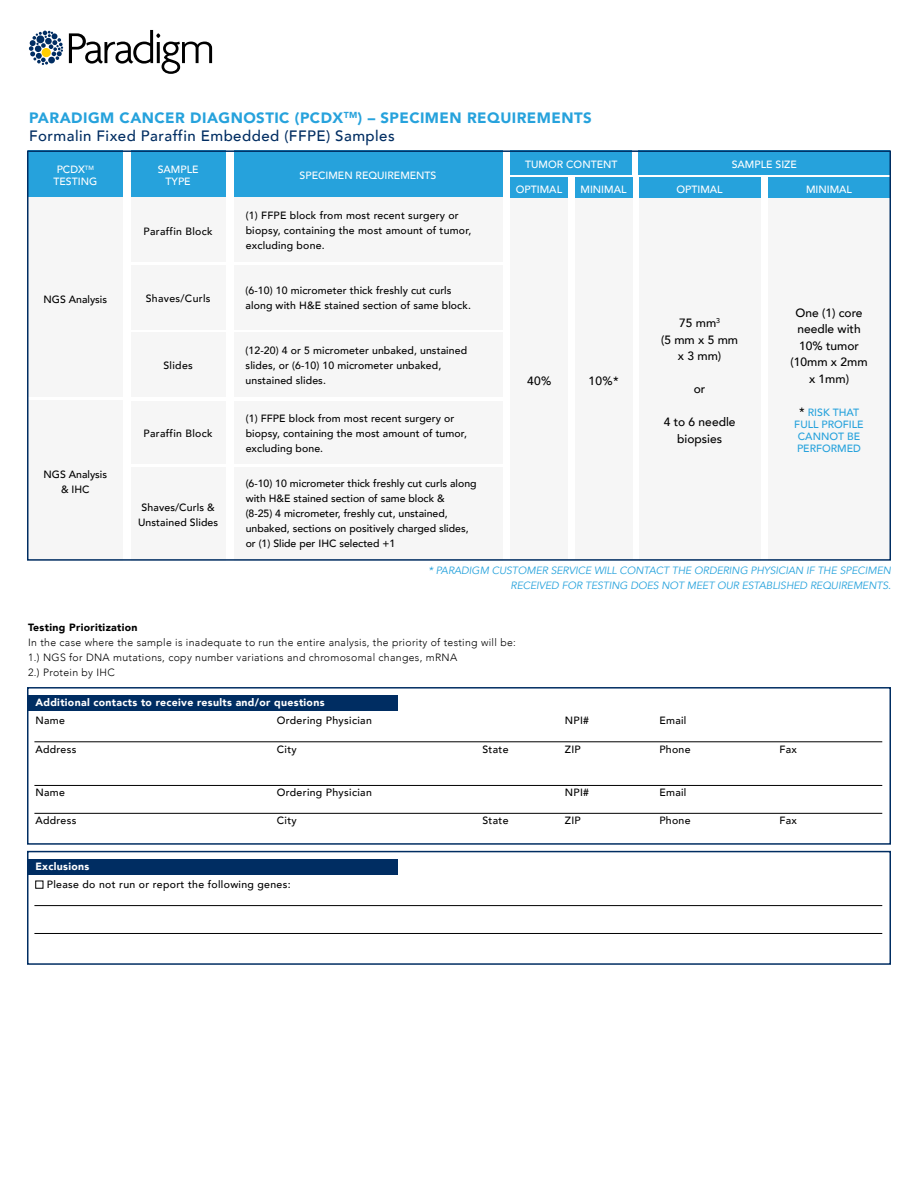
<style>
.page{position:relative;width:918px;height:1188px;background:#fff}
.page>*{position:absolute;margin:0;border:0;box-sizing:border-box;transform-origin:0 0}
.t1{font:900 15px/18px "Avenir";letter-spacing:.03em;color:#26a2dc}
.t2{font:500 12px/16.5px "Avenir";color:#000;text-align:center}
.t3{font:500 10.5px/15px "Avenir";letter-spacing:.01em;color:#000}
.t4{font:300 10.5px/15px "Avenir";letter-spacing:.03em;color:#000}
.t5{font:500 10.5px "Avenir";letter-spacing:.03em;color:#000}
.t6{font:italic 10.5px/15px "Avenir";letter-spacing:-.01em;color:#26a2dc;text-align:right}
.t7{font:500 10.5px/12px "Avenir";color:#fff;text-align:center}
.t8{font:900 10.5px "Avenir";letter-spacing:.03em;color:#fff}
.t9{font:500 10.5px/12px "Avenir";color:#26a2dc;text-align:center}
.t10{font:900 10.5px "Avenir";letter-spacing:.03em;color:#000}
.s1{font-weight:500;color:#002d62}
.s2{font-size:12px;color:#000}
</style>
<div class="page">
<div style="left:27px;top:687px;width:864px;height:158px;border:2px solid #002d62"></div>
<div style="left:131px;top:467px;width:94px;height:94px;background:#f6f6f6"></div>
<div style="left:234px;top:467px;width:268px;height:94px;background:#f6f6f6"></div>
<div style="left:639px;top:177px;width:122px;height:21px;background:#26a2dc"></div>
<div style="left:639px;top:150px;width:251px;height:25px;background:#26a2dc"></div>
<div style="left:768px;top:177px;width:122px;height:21px;background:#26a2dc"></div>
<div style="left:234px;top:150px;width:268px;height:48px;background:#26a2dc"></div>
<div style="left:511px;top:177px;width:57px;height:21px;background:#26a2dc"></div>
<div style="left:511px;top:150px;width:121px;height:25px;background:#26a2dc"></div>
<div style="left:131px;top:150px;width:94px;height:48px;background:#26a2dc"></div>
<div style="left:28px;top:150px;width:95px;height:48px;background:#26a2dc"></div>
<div style="left:28px;top:198px;width:95px;height:199px;background:#f6f6f6"></div>
<div style="left:131px;top:198px;width:94px;height:64px;background:#f6f6f6"></div>
<div style="left:234px;top:198px;width:268px;height:64px;background:#f6f6f6"></div>
<div style="left:511px;top:198px;width:57px;height:362px;background:#f6f6f6"></div>
<div style="left:575px;top:198px;width:57px;height:362px;background:#f6f6f6"></div>
<div style="left:639px;top:198px;width:122px;height:362px;background:#f6f6f6"></div>
<div style="left:768px;top:198px;width:122px;height:362px;background:#f6f6f6"></div>
<div style="left:28px;top:401px;width:95px;height:160px;background:#f6f6f6"></div>
<div style="left:131px;top:265px;width:94px;height:65px;background:#f6f6f6"></div>
<div style="left:131px;top:333px;width:94px;height:64px;background:#f6f6f6"></div>
<div style="left:234px;top:265px;width:268px;height:65px;background:#f6f6f6"></div>
<div style="left:234px;top:333px;width:268px;height:64px;background:#f6f6f6"></div>
<div style="left:131px;top:401px;width:94px;height:62px;background:#f6f6f6"></div>
<div style="left:234px;top:401px;width:268px;height:62px;background:#f6f6f6"></div>
<div style="left:27px;top:150px;width:864px;height:411px;border:2px solid #002d62"></div>
<div style="left:575px;top:177px;width:57px;height:21px;background:#26a2dc"></div>
<div style="left:27px;top:696px;width:370px;height:15px;background:#002d62"></div>
<hr style="left:34px;top:742px;width:848px;height:1px;background:#000">
<hr style="left:34px;top:785px;width:848px;height:1px;background:#000">
<hr style="left:34px;top:813px;width:848px;height:1px;background:#000">
<div style="left:27px;top:851px;width:864px;height:114px;border:2px solid #002d62"></div>
<div style="left:28px;top:859px;width:369px;height:15px;background:#002d62"></div>
<hr style="left:34px;top:905px;width:848px;height:1px;background:#000">
<hr style="left:34px;top:933px;width:848px;height:1px;background:#000">
<svg style="left:29px;top:31px;width:34px;height:34px"></svg>
<svg style="left:69px;top:30px;width:143px;height:44px"></svg>
<h1 class="t1" style="left:29px;top:108px;width:564px">PARADIGM CANCER DIAGNOSTIC (PCDX<sup>TM</sup>) – SPECIMEN REQUIREMENTS<br><span class="s1">Formalin Fixed Paraffin Embedded (FFPE) Samples</span></h1>
<p class="t7" style="left:54px;top:163px;width:45px">PCDX<sup>TM<br></sup>TESTING</p>
<p class="t7" style="left:158px;top:163px;width:42px">SAMPLE<br>TYPE</p>
<p class="t7" style="left:300px;top:169px;width:138px">SPECIMEN REQUIREMENTS</p>
<p class="t3" style="left:44px;top:291px;width:65px">NGS Analysis</p>
<p class="t3" style="left:44px;top:467px;width:65px;text-align:center">NGS Analysis &amp; IHC</p>
<p class="t5" style="left:144px;top:222px;width:71px">Paraffin Block</p>
<p class="t5" style="left:146px;top:289px;width:66px">Shaves/Curls</p>
<p class="t3" style="left:163px;top:358px;width:31px">Slides</p>
<p class="t5" style="left:144px;top:425px;width:71px">Paraffin Block</p>
<p class="t3" style="left:138px;top:500px;width:82px;text-align:center">Shaves/Curls &amp;<br>Unstained Slides</p>
<p class="t3" style="left:246px;top:207px;width:227px">(1) FFPE block from most recent surgery or biopsy, containing the most amount of tumor, excluding bone.</p>
<p class="t3" style="left:246px;top:283px;width:227px">(6-10) 10 micrometer thick freshly cut curls along with H&amp;E stained section of same block.</p>
<p class="t3" style="left:246px;top:343px;width:223px">(12-20) 4 or 5 micrometer unbaked, unstained slides, or (6-10) 10 micrometer unbaked, unstained slides.</p>
<p class="t3" style="left:246px;top:411px;width:223px">(1) FFPE block from most recent surgery or biopsy, containing the most amount of tumor, excluding bone.</p>
<p class="t3" style="left:246px;top:475px;width:232px">(6-10) 10 micrometer thick freshly cut curls along with H&amp;E stained section of same block &amp;<br>(8-25) 4 micrometer, freshly cut, unstained, unbaked, sections on positively charged slides, or (1) Slide per IHC selected +1</p>
<p class="t7" style="left:525px;top:158px;width:94px">TUMOR CONTENT</p>
<p class="t7" style="left:516px;top:183px;width:48px">OPTIMAL</p>
<p class="t7" style="left:580px;top:183px;width:48px">MINIMAL</p>
<p class="t2" style="left:527px;top:372px;width:26px">40%</p>
<p class="t2" style="left:588px;top:372px;width:32px">10%*</p>
<p class="t7" style="left:732px;top:158px;width:67px">SAMPLE SIZE</p>
<p class="t7" style="left:677px;top:183px;width:48px">OPTIMAL</p>
<p class="t7" style="left:806px;top:183px;width:48px">MINIMAL</p>
<p class="t2" style="left:661px;top:314px;width:79px">75 mm<sup>3<br></sup>(5 mm x 5 mm x 3 mm)</p>
<p class="t2" style="left:694px;top:380px;width:13px">or</p>
<p class="t2" style="left:664px;top:413px;width:73px">4 to 6 needle biopsies</p>
<p class="t2" style="left:790px;top:304px;width:79px">One (1) core needle with<br>10% tumor (10mm x 2mm x 1mm)</p>
<p class="t9" style="left:794px;top:406px;width:71px"><span class="s2">*</span> RISK THAT<br>FULL PROFILE<br>CANNOT BE<br>PERFORMED</p>
<p class="t6" style="left:428px;top:563px;width:464px">* PARADIGM CUSTOMER SERVICE WILL CONTACT THE ORDERING PHYSICIAN IF THE SPECIMEN<br>RECEIVED FOR TESTING DOES NOT MEET OUR ESTABLISHED REQUIREMENTS.</p>
<p class="t10" style="left:28px;top:619px;width:111px">Testing Prioritization</p>
<p class="t4" style="left:28px;top:635px;width:489px">In the case where the sample is inadequate to run the entire analysis, the priority of testing will be:<br>1.) NGS for DNA mutations, copy number variations and chromosomal changes, mRNA<br>2.) Protein by IHC</p>
<p class="t8" style="left:35px;top:694px;width:291px">Additional contacts to receive results and/or questions</p>
<p class="t3" style="left:35px;top:713px;width:31px">Name</p>
<p class="t5" style="left:277px;top:712px;width:96px">Ordering Physician</p>
<p class="t3" style="left:565px;top:713px;width:26px">NPI#</p>
<p class="t3" style="left:659px;top:713px;width:29px">Email</p>
<p class="t5" style="left:35px;top:740px;width:42px">Address</p>
<p class="t3" style="left:277px;top:741px;width:21px">City</p>
<p class="t3" style="left:482px;top:741px;width:28px">State</p>
<p class="t3" style="left:565px;top:741px;width:18px">ZIP</p>
<p class="t3" style="left:659px;top:741px;width:33px">Phone</p>
<p class="t3" style="left:779px;top:741px;width:19px">Fax</p>
<p class="t3" style="left:35px;top:784px;width:31px">Name</p>
<p class="t5" style="left:277px;top:783px;width:96px">Ordering Physician</p>
<p class="t3" style="left:565px;top:784px;width:26px">NPI#</p>
<p class="t3" style="left:659px;top:784px;width:29px">Email</p>
<p class="t5" style="left:35px;top:811px;width:42px">Address</p>
<p class="t3" style="left:277px;top:812px;width:21px">City</p>
<p class="t3" style="left:482px;top:812px;width:28px">State</p>
<p class="t3" style="left:565px;top:812px;width:18px">ZIP</p>
<p class="t3" style="left:659px;top:812px;width:33px">Phone</p>
<p class="t3" style="left:779px;top:812px;width:19px">Fax</p>
<p class="t8" style="left:35px;top:858px;width:55px">Exclusions</p>
<p class="t5" style="left:47px;top:876px;width:245px">Please do not run or report the following genes:</p>
</div>
